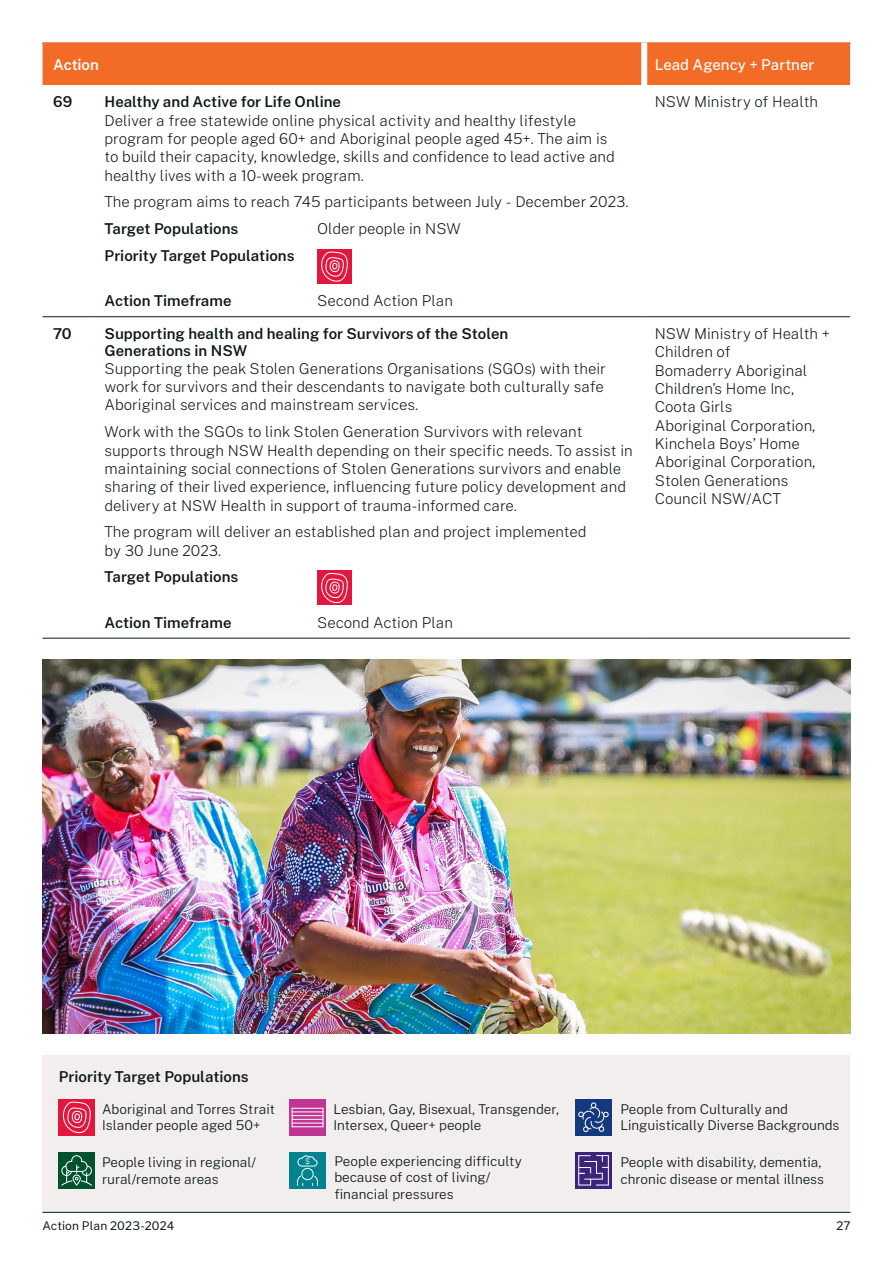
<style>
.page{position:relative;width:893px;height:1263px;background:#fff}
.page>*{position:absolute;margin:0;border:0;box-sizing:border-box;transform-origin:0 0}
.t1{font:200 15px/18.3px "Public Sans";color:#0f1a18}
.t2{font:600 15px/16.5px "Public Sans";color:#0f1a18}
.t3{font:500 15px "Public Sans";color:#fff}
.t4{font:600 15px "Public Sans";letter-spacing:-.01em;color:#fff}
.t5{font:300 13.5px/16.5px "Public Sans";color:#0f1a18}
.t6{font:12px "Public Sans";letter-spacing:.01em;color:#0f1a18}
</style>
<div class="page">
<div style="left:43px;top:43px;width:807px;height:42px;background:#f36c27"></div>
<div style="left:641px;top:43px;width:6px;height:42px;background:#fff"></div>
<hr style="left:43px;top:316px;width:51px;height:1px;background:#0f1a18">
<hr style="left:94px;top:316px;width:550px;height:1px;background:#0f1a18">
<hr style="left:644px;top:316px;width:206px;height:1px;background:#0f1a18">
<hr style="left:43px;top:638px;width:51px;height:1px;background:#0f1a18">
<hr style="left:94px;top:638px;width:550px;height:1px;background:#0f1a18">
<hr style="left:644px;top:638px;width:206px;height:1px;background:#0f1a18">
<div style="left:317px;top:249px;width:35px;height:35px;background:#e3173e"></div>
<svg style="left:321px;top:251px;width:27px;height:31px"></svg>
<div style="left:317px;top:571px;width:35px;height:34px;background:#e3173e"></div>
<svg style="left:321px;top:573px;width:27px;height:31px"></svg>
<img style="left:43px;top:659px;width:807px;height:374px">
<div style="left:43px;top:1055px;width:807px;height:157px;background:#f1eeed"></div>
<div style="left:59px;top:1099px;width:36px;height:36px;background:#e3173e"></div>
<svg style="left:62px;top:1101px;width:29px;height:33px"></svg>
<svg style="left:289px;top:1099px;width:36px;height:36px"></svg>
<hr style="left:292px;top:1108px;width:31px;height:1px;background:#fff">
<svg style="left:292px;top:1108px;width:1px;height:18px"></svg>
<svg style="left:323px;top:1108px;width:1px;height:19px"></svg>
<hr style="left:292px;top:1111px;width:31px;height:1px;background:#fff">
<hr style="left:292px;top:1115px;width:31px;height:1px;background:#fff">
<hr style="left:292px;top:1119px;width:31px;height:1px;background:#fff">
<hr style="left:292px;top:1123px;width:31px;height:1px;background:#fff">
<hr style="left:292px;top:1126px;width:31px;height:1px;background:#fff">
<div style="left:575px;top:1099px;width:36px;height:36px;background:#15397f"></div>
<svg style="left:578px;top:1102px;width:31px;height:30px"></svg>
<div style="left:59px;top:1153px;width:36px;height:36px;background:#00522e"></div>
<svg style="left:61px;top:1155px;width:31px;height:31px"></svg>
<div style="left:289px;top:1153px;width:36px;height:36px;background:#008291"></div>
<svg style="left:297px;top:1155px;width:21px;height:12px"></svg>
<div style="left:301px;top:1168px;width:13px;height:12px;border:1px solid #fff;border-radius:50%"></div>
<svg style="left:297px;top:1175px;width:6px;height:11px"></svg>
<svg style="left:312px;top:1175px;width:6px;height:11px"></svg>
<div style="left:575px;top:1152px;width:36px;height:36px;background:#3c247d"></div>
<svg style="left:578px;top:1155px;width:31px;height:31px"></svg>
<hr style="left:43px;top:1212px;width:807px;height:1px;background:#0f1a18">
<p class="t4" style="left:53px;top:55px;width:47px">Action</p>
<p class="t3" style="left:655px;top:55px;width:161px">Lead Agency + Partner</p>
<p class="t2" style="left:53px;top:93px;width:21px">69</p>
<p class="t2" style="left:105px;top:93px;width:238px">Healthy and Active for Life Online</p>
<p class="t1" style="left:105px;top:111px;width:512px">Deliver a free statewide online physical activity and healthy lifestyle program for people aged 60+ and Aboriginal people aged 45+. The aim is to build their capacity, knowledge, skills and confidence to lead active and healthy lives with a 10-week program.</p>
<p class="t1" style="left:105px;top:193px;width:526px">The program aims to reach 745 participants between July - December 2023.</p>
<p class="t2" style="left:105px;top:220px;width:135px">Target Populations</p>
<p class="t1" style="left:317px;top:219px;width:145px">Older people in NSW</p>
<p class="t2" style="left:105px;top:247px;width:192px">Priority Target Populations</p>
<p class="t2" style="left:105px;top:292px;width:128px">Action Timeframe</p>
<p class="t1" style="left:317px;top:291px;width:137px">Second Action Plan</p>
<p class="t1" style="left:655px;top:93px;width:165px">NSW Ministry of Health</p>
<p class="t2" style="left:53px;top:325px;width:20px">70</p>
<p class="t2" style="left:105px;top:325px;width:405px">Supporting health and healing for Survivors of the Stolen<br>Generations in NSW</p>
<p class="t1" style="left:105px;top:359px;width:503px">Supporting the peak Stolen Generations Organisations (SGOs) with their work for survivors and their descendants to navigate both culturally safe<br>Aboriginal services and mainstream services.</p>
<p class="t1" style="left:105px;top:422px;width:530px">Work with the SGOs to link Stolen Generation Survivors with relevant supports through NSW Health depending on their specific needs. To assist in maintaining social connections of Stolen Generations survivors and enable sharing of their lived experience, influencing future policy development and delivery at NSW Health in support of trauma-informed care.</p>
<p class="t1" style="left:105px;top:522px;width:483px">The program will deliver an established plan and project implemented by 30 June 2023.</p>
<p class="t2" style="left:105px;top:568px;width:135px">Target Populations</p>
<p class="t2" style="left:105px;top:614px;width:128px">Action Timeframe</p>
<p class="t1" style="left:317px;top:613px;width:137px">Second Action Plan</p>
<p class="t1" style="left:655px;top:324px;width:177px">NSW Ministry of Health +<br>Children of<br>Bomaderry Aboriginal<br>Children’s Home Inc,<br>Coota Girls<br>Aboriginal Corporation,<br>Kinchela Boys’ Home<br>Aboriginal Corporation,<br>Stolen Generations<br>Council NSW/ACT</p>
<p class="t2" style="left:59px;top:1068px;width:192px">Priority Target Populations</p>
<p class="t5" style="left:102px;top:1100px;width:175px">Aboriginal and Torres Strait<br>Islander people aged 50+</p>
<p class="t5" style="left:334px;top:1100px;width:227px">Lesbian, Gay, Bisexual, Transgender,<br>Intersex, Queer+ people</p>
<p class="t5" style="left:620px;top:1100px;width:221px">People from Culturally and<br>Linguistically Diverse Backgrounds</p>
<p class="t5" style="left:102px;top:1154px;width:156px">People living in regional/ rural/remote areas</p>
<p class="t5" style="left:334px;top:1152px;width:189px">People experiencing difficulty because of cost of living/ financial pressures</p>
<p class="t5" style="left:620px;top:1154px;width:205px">People with disability, dementia, chronic disease or mental illness</p>
<p class="t6" style="left:43px;top:1218px;width:133px">Action Plan 2023-2024</p>
<p class="t6" style="left:836px;top:1218px;width:16px">27</p>
</div>
